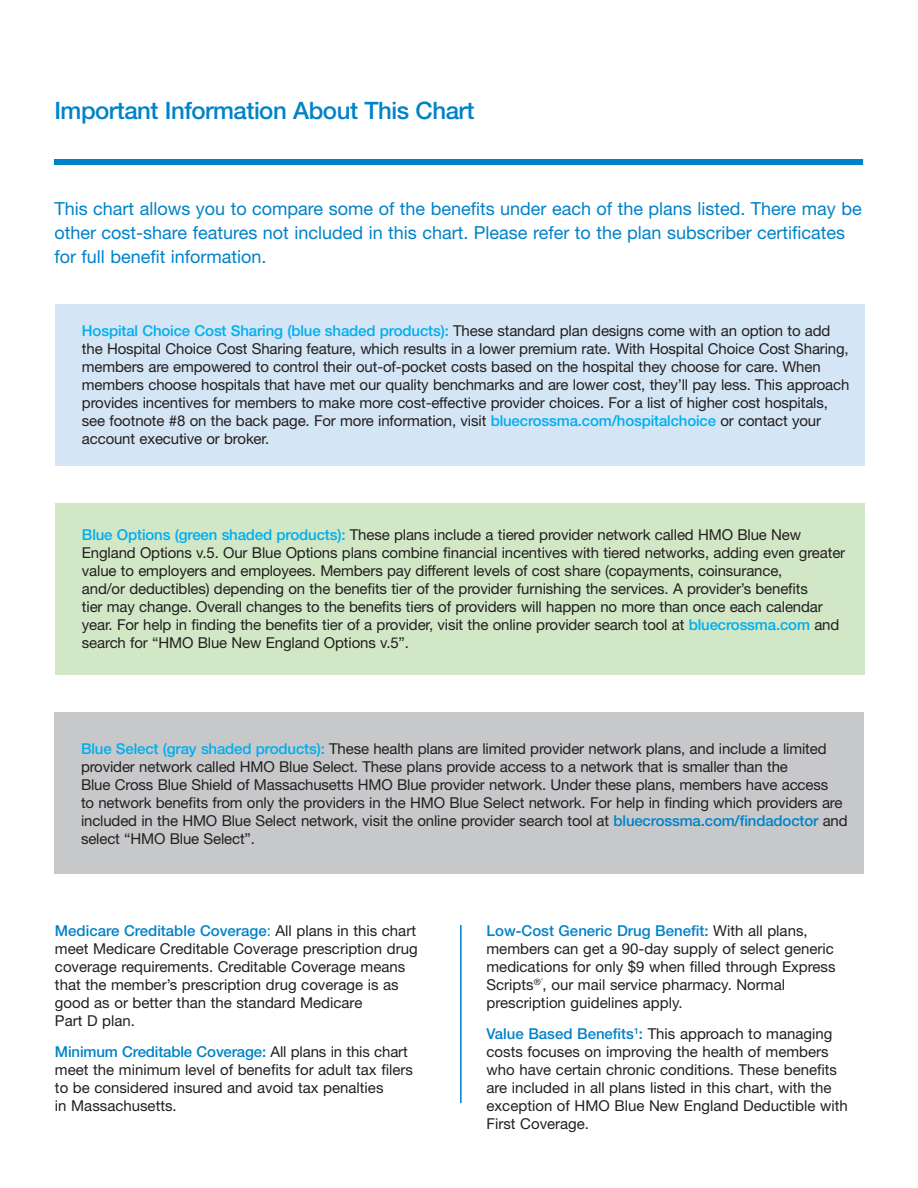
<style>
.page{position:relative;width:918px;height:1188px;background:#fff}
.page>*{position:absolute;margin:0;border:0;box-sizing:border-box;transform-origin:0 0}
._000_legal_copy_head{font:500 24px "Helvetica Neue LT Std";letter-spacing:-.02em;color:#0082c8}
._000_Legal_body{font:18px/24px "Helvetica Neue LT Std";color:#0082c8}
.notes{font:15px/18px "Helvetica Neue LT Std";letter-spacing:-.01em;color:#231f20}
._000_Legal_body-2{font:15px/18px "Helvetica Neue LT Std";color:#231f20}
.s1{font-weight:500;color:#00aeef}
.s2{font-weight:500;color:#0082c8}
.s3{color:#0082c8}
</style>
<div class="page">
<div style="left:55px;top:304px;width:809px;height:162px;background:#d4e5f5"></div>
<div style="left:55px;top:503px;width:809px;height:172px;background:#d1e7c6"></div>
<hr style="left:460px;top:925px;width:2px;height:178px;background:#0082c8">
<div style="left:54px;top:159px;width:809px;height:6px;background:#0082c8"></div>
<div style="left:54px;top:712px;width:809px;height:162px;background:#c7c8ca"></div>
<p class="_000_legal_copy_head" style="left:54px;top:96px;width:422px">Important Information About This Chart</p>
<p class="_000_Legal_body" style="left:54px;top:196px;width:809px">This chart allows you to compare some of the benefits under each of the plans listed. There may be other cost-share features not included in this chart. Please refer to the plan subscriber certificates for full benefit information.</p>
<p class="notes" style="left:82px;top:322px;width:769px"><span class="s1">Hospital Choice Cost Sharing (blue shaded products):</span> These standard plan designs come with an option to add the Hospital Choice Cost Sharing feature, which results in a lower premium rate. With Hospital Choice Cost Sharing, members are empowered to control their out-of-pocket costs based on the hospital they choose for care. When members choose hospitals that have met our quality benchmarks and are lower cost, they’ll pay less. This approach provides incentives for members to make more cost-effective provider choices. For a list of higher cost hospitals, see footnote #8 on the back page. For more information, visit <span class="s1">bluecrossma.com/hospitalchoice</span> or contact your account executive or broker.</p>
<p class="notes" style="left:82px;top:526px;width:765px"><span class="s1">Blue Options (green shaded products):</span> These plans include a tiered provider network called HMO Blue New England Options v.5. Our Blue Options plans combine financial incentives with tiered networks, adding even greater value to employers and employees. Members pay different levels of cost share (copayments, coinsurance,<br>and/or deductibles) depending on the benefits tier of the provider furnishing the services. A provider’s benefits<br>tier may change. Overall changes to the benefits tiers of providers will happen no more than once each calendar year. For help in finding the benefits tier of a provider, visit the online provider search tool at <span class="s1">bluecrossma.com</span> and search for “HMO Blue New England Options v.5”.</p>
<p class="notes" style="left:81px;top:739px;width:768px"><span class="s1">Blue Select (gray shaded products):</span> These health plans are limited provider network plans, and include a limited provider network called HMO Blue Select. These plans provide access to a network that is smaller than the<br>Blue Cross Blue Shield of Massachusetts HMO Blue provider network. Under these plans, members have access<br>to network benefits from only the providers in the HMO Blue Select network. For help in finding which providers are included in the HMO Blue Select network, visit the online provider search tool at <span class="s2">bluecrossma.com/findadoctor</span> and select “HMO Blue Select”.</p>
<p class="_000_Legal_body-2" style="left:55px;top:921px;width:364px"><span class="s2">Medicare Creditable Coverage</span><span class="s3">:</span> All plans in this chart meet Medicare Creditable Coverage prescription drug coverage requirements. Creditable Coverage means that the member’s prescription drug coverage is as good as or better than the standard Medicare<br>Part D plan.</p>
<p class="_000_Legal_body-2" style="left:55px;top:1043px;width:360px"><span class="s2">Minimum Creditable Coverage:</span> All plans in this chart meet the minimum level of benefits for adult tax filers to be considered insured and avoid tax penalties<br>in Massachusetts.</p>
<p class="_000_Legal_body-2" style="left:487px;top:921px;width:351px"><span class="s2">Low-Cost Generic Drug Benefit:</span> With all plans, members can get a 90-day supply of select generic medications for only $9 when filled through Express Scripts<sup>®´</sup>, our mail service pharmacy. Normal prescription guidelines apply.</p>
<p class="_000_Legal_body-2" style="left:487px;top:1025px;width:363px"><span class="s2">Value Based Benefits</span><sup>1</sup><span class="s2">:</span> This approach to managing costs focuses on improving the health of members who have certain chronic conditions. These benefits are included in all plans listed in this chart, with the exception of HMO Blue New England Deductible with First Coverage.</p>
</div>
